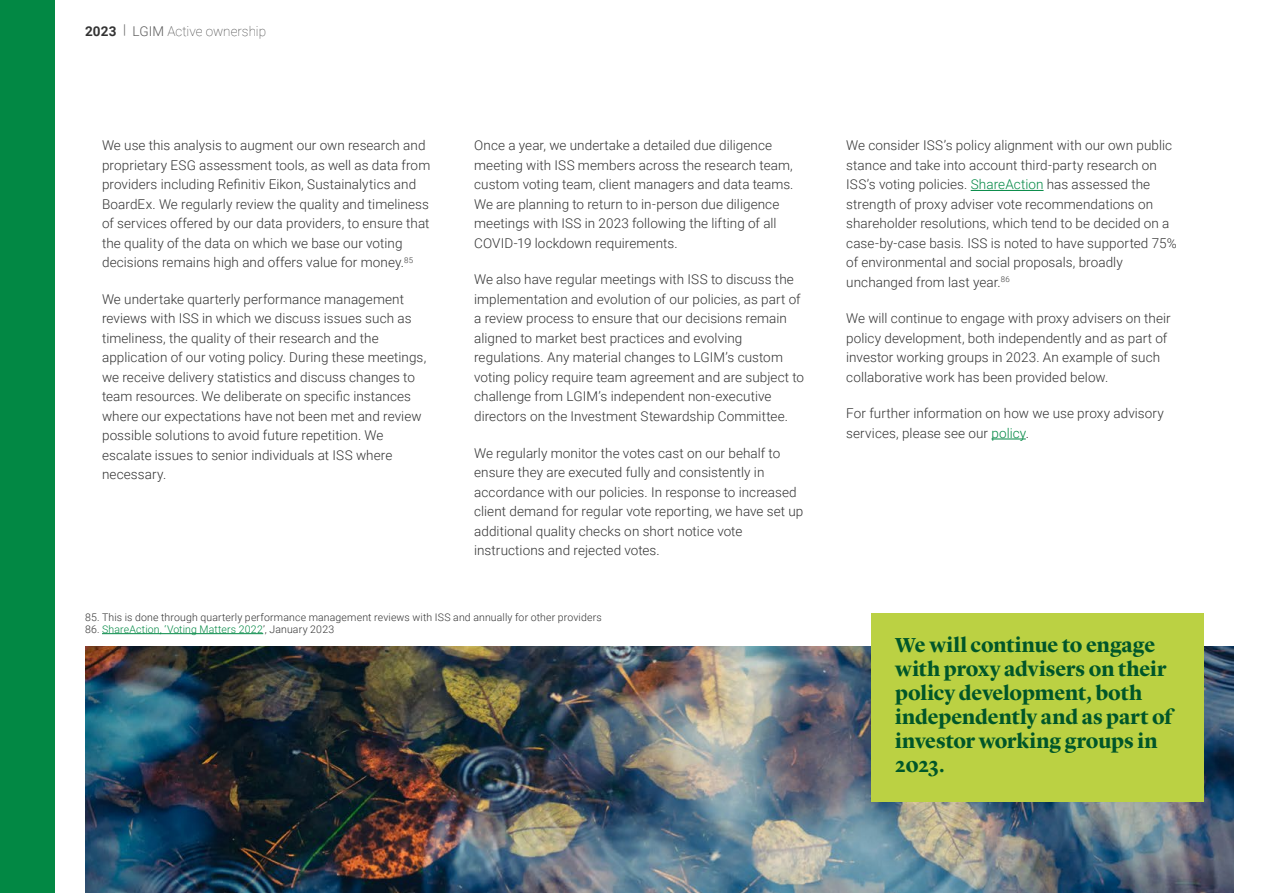
<style>
.page{position:relative;width:1263px;height:893px;background:#fff}
.page>*{position:absolute;margin:0;border:0;box-sizing:border-box;transform-origin:0 0}
.Body_copy_and_chart{font:700 21px/24px "Lyon Display";letter-spacing:-.005em;color:#005629}
.body_copy_standard{font:300 13.5px/19.5px "Roboto";letter-spacing:.005em;color:#333}
.t1{font:100 13.5px "Roboto";letter-spacing:-.005em;color:#333}
.Source_7pt{font:300 10.5px "Roboto";letter-spacing:.015em;color:#333}
.Source_7pt-2{font:300 10.5px "Roboto";letter-spacing:.015em;color:#028844}
.s1{font-weight:700}
.s2{font-weight:300;color:#5c5c5c}
.s3{color:#333}
.s4{color:#028844}
</style>
<div class="page">
<div style="left:0;top:0;width:54px;height:893px;background:#028844"></div>
<img style="left:85px;top:646px;width:1148px;height:247px">
<hr style="left:971px;top:190px;width:72px;height:1px;background:#028844">
<hr style="left:991px;top:439px;width:35px;height:1px;background:#028844">
<div style="left:871px;top:613px;width:332px;height:188px;background:#bbd143"></div>
<hr style="left:102px;top:633px;width:161px;height:1px;background:#028844">
<p class="t1" style="left:85px;top:21px;width:183px"><span class="s1">2023</span> <span class="s2">| LGIM</span> Active ownership</p>
<p class="body_copy_standard" style="left:102px;top:135px;width:330px">We use this analysis to augment our own research and proprietary ESG assessment tools, as well as data from providers including Refinitiv Eikon, Sustainalytics and BoardEx. We regularly review the quality and timeliness of services offered by our data providers, to ensure that the quality of the data on which we base our voting decisions remains high and offers value for money.<sup>85</sup></p>
<p class="body_copy_standard" style="left:102px;top:289px;width:326px">We undertake quarterly performance management reviews with ISS in which we discuss issues such as timeliness, the quality of their research and the application of our voting policy. During these meetings, we receive delivery statistics and discuss changes to team resources. We deliberate on specific instances where our expectations have not been met and review possible solutions to avoid future repetition. We escalate issues to senior individuals at ISS where necessary.</p>
<p class="body_copy_standard" style="left:474px;top:135px;width:321px">Once a year, we undertake a detailed due diligence meeting with ISS members across the research team, custom voting team, client managers and data teams.<br>We are planning to return to in-person due diligence meetings with ISS in 2023 following the lifting of all COVID-19 lockdown requirements.</p>
<p class="body_copy_standard" style="left:474px;top:269px;width:331px">We also have regular meetings with ISS to discuss the implementation and evolution of our policies, as part of a review process to ensure that our decisions remain aligned to market best practices and evolving regulations. Any material changes to LGIM’s custom voting policy require team agreement and are subject to challenge from LGIM’s independent non-executive directors on the Investment Stewardship Committee.</p>
<p class="body_copy_standard" style="left:474px;top:442px;width:331px">We regularly monitor the votes cast on our behalf to ensure they are executed fully and consistently in accordance with our policies. In response to increased client demand for regular vote reporting, we have set up additional quality checks on short notice vote instructions and rejected votes.</p>
<p class="Source_7pt" style="left:85px;top:610px;width:518px">85. This is done through quarterly performance management reviews with ISS and annually for other providers</p>
<p class="Source_7pt-2" style="left:85px;top:622px;width:251px"><span class="s3">86.</span> ShareAction, ‘Voting Matters 2022<span class="s3">’, January 2023</span></p>
<p class="body_copy_standard" style="left:846px;top:135px;width:332px">We consider ISS’s policy alignment with our own public stance and take into account third-party research on ISS’s voting policies. <span class="s4">ShareAction</span> has assessed the strength of proxy adviser vote recommendations on shareholder resolutions, which tend to be decided on a case-by-case basis. ISS is noted to have supported 75% of environmental and social proposals, broadly unchanged from last year.<sup>86</sup></p>
<p class="body_copy_standard" style="left:846px;top:308px;width:326px">We will continue to engage with proxy advisers on their policy development, both independently and as part of investor working groups in 2023. An example of such collaborative work has been provided below.</p>
<p class="body_copy_standard" style="left:846px;top:403px;width:319px">For further information on how we use proxy advisory services, please see our <span class="s4">policy</span>.</p>
<p class="Body_copy_and_chart" style="left:895px;top:631px;width:278px">We will continue to engage with proxy advisers on their policy development, both independently and as part of investor working groups in<br>2023.</p>
</div>
